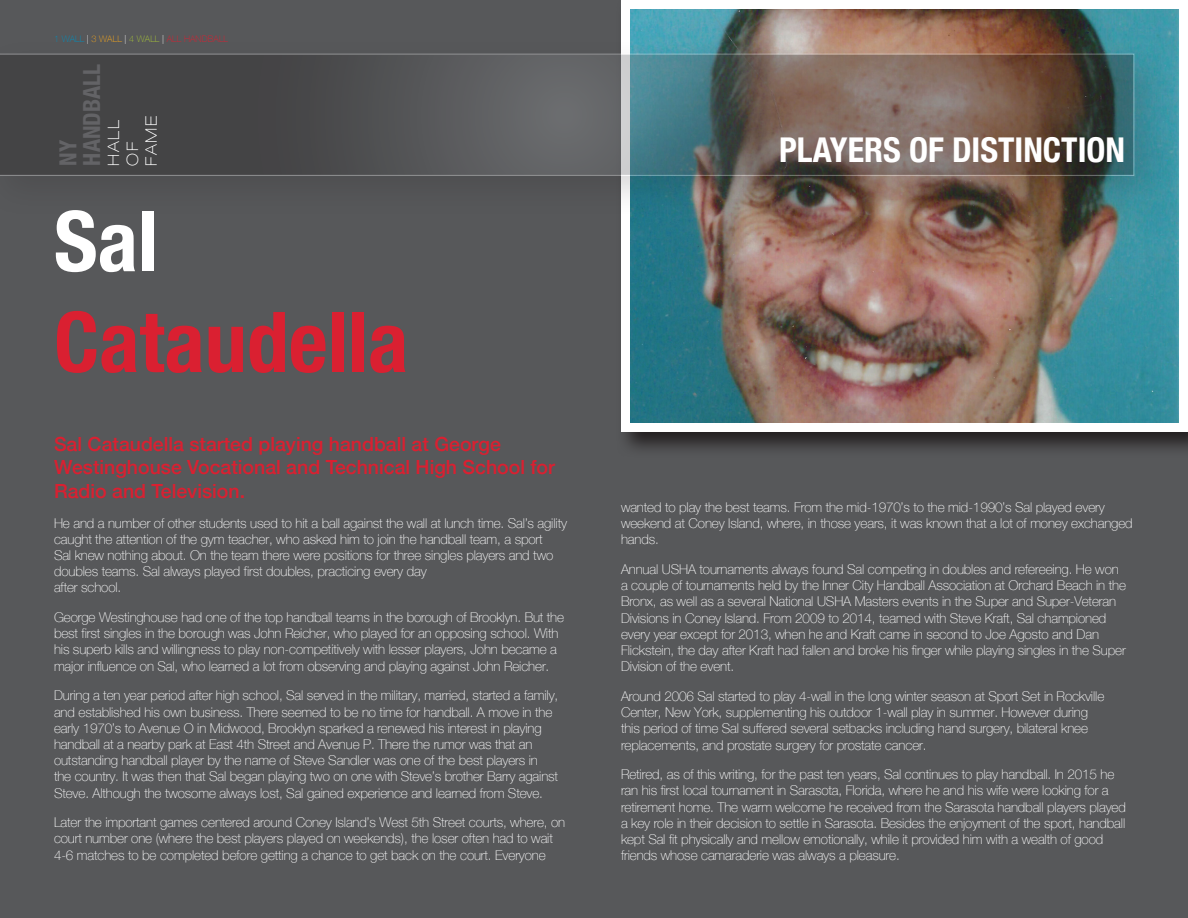
<style>
.page{position:relative;width:1188px;height:918px;background:#57585a}
.page>*{position:absolute;margin:0;border:0;box-sizing:border-box;transform-origin:0 0}
.t1{font:700 condensed 84px "Helvetica Neue";color:#da2031}
.t2{font:700 condensed 84px "Helvetica Neue";color:#fff}
.t3{font:700 condensed 34.2px "Helvetica Neue";color:#fff}
.t4{font:700 condensed 23.55px "Helvetica Neue";color:#636366}
.t5{font:500 19.5px/23.4px "Helvetica Neue";color:#da2031}
.t6{font:100 expanded 15.75px "Helvetica Neue LT";letter-spacing:.1em;color:#fff}
.t7{font:100 13.5px/16.2px "Helvetica Neue";letter-spacing:-.01em;color:#fff}
.t8{font:100 9px "Helvetica Neue LT";letter-spacing:.01em;color:#da2031}
.s1{color:#008fbe}
.s2{color:#fff}
.s3{color:#f9a91b}
.s4{color:#a9c638}
</style>
<div class="page">
<svg style="left:624px;top:432px;width:564px;height:18px"></svg>
<img style="left:631px;top:10px;width:547px;height:412px">
<div style="left:621px;top:0;width:567px;height:432px;border:9px solid #fff"></div>
<div style="left:0;top:37px;width:1178px;height:182px;background:#231f20;opacity:.5"></div>
<svg style="left:0;top:54px;width:1134px;height:121px"></svg>
<p class="t8" style="left:54px;top:33px;width:176px"><span class="s1">1 WALL</span> <span class="s2">|</span> <span class="s3">3 WALL</span> <span class="s2">|</span> <span class="s4">4 WALL</span> <span class="s2">|</span> ALL HANDBALL</p>
<p class="t4" style="left:72px;top:166px;width:103px;rotate:-90deg">HANDBALL</p>
<p class="t6" style="left:142px;top:166px;width:51px;rotate:-90deg">FAME</p>
<p class="t6" style="left:104px;top:166px;width:47px;rotate:-90deg">HALL</p>
<p class="t4" style="left:49px;top:166px;width:27px;rotate:-90deg">NY</p>
<p class="t6" style="left:123px;top:166px;width:25px;rotate:-90deg">OF</p>
<p class="t2" style="left:54px;top:172px;width:106px">Sal</p>
<p class="t1" style="left:54px;top:272px;width:356px">Cataudella</p>
<p class="t5" style="left:54px;top:431px;width:503px">Sal Cataudella started playing handball at George<br>Westinghouse Vocational and Technical High School for<br>Radio and Television.</p>
<p class="t7" style="left:54px;top:514px;width:515px">He and a number of other students used to hit a ball against the wall at lunch time. Sal’s agility caught the attention of the gym teacher, who asked him to join the handball team, a sport<br>Sal knew nothing about. On the team there were positions for three singles players and two doubles teams. Sal always played first doubles, practicing every day<br>after school.</p>
<p class="t7" style="left:54px;top:609px;width:512px">George Westinghouse had one of the top handball teams in the borough of Brooklyn. But the best first singles in the borough was John Reicher, who played for an opposing school. With his superb kills and willingness to play non-competitively with lesser players, John became a major influence on Sal, who learned a lot from observing and playing against John Reicher.</p>
<p class="t7" style="left:54px;top:687px;width:506px">During a ten year period after high school, Sal served in the military, married, started a family, and established his own business. There seemed to be no time for handball. A move in the early 1970’s to Avenue O in Midwood, Brooklyn sparked a renewed his interest in playing handball at a nearby park at East 4th Street and Avenue P. There the rumor was that an outstanding handball player by the name of Steve Sandler was one of the best players in the country. It was then that Sal began playing two on one with Steve’s brother Barry against Steve. Although the twosome always lost, Sal gained experience and learned from Steve.</p>
<p class="t7" style="left:54px;top:814px;width:513px">Later the important games centered around Coney Island’s West 5th Street courts, where, on court number one (where the best players played on weekends), the loser often had to wait<br>4-6 matches to be completed before getting a chance to get back on the court. Everyone</p>
<p class="t3" style="left:779px;top:121px;width:347px">PLAYERS OF DISTINCTION</p>
<p class="t7" style="left:621px;top:498px;width:513px">wanted to play the best teams. From the mid-1970’s to the mid-1990’s Sal played every weekend at Coney Island, where, in those years, it was known that a lot of money exchanged hands.</p>
<p class="t7" style="left:621px;top:561px;width:507px">Annual USHA tournaments always found Sal competing in doubles and refereeing. He won a couple of tournaments held by the Inner City Handball Association at Orchard Beach in the Bronx, as well as a several National USHA Masters events in the Super and Super-Veteran Divisions in Coney Island. From 2009 to 2014, teamed with Steve Kraft, Sal championed every year except for 2013, when he and Kraft came in second to Joe Agosto and Dan Flickstein, the day after Kraft had fallen and broke his finger while playing singles in the Super Division of the event.</p>
<p class="t7" style="left:621px;top:687px;width:485px">Around 2006 Sal started to play 4-wall in the long winter season at Sport Set in Rockville Center, New York, supplementing his outdoor 1-wall play in summer. However during this period of time Sal suffered several setbacks including hand surgery, bilateral knee replacements, and prostate surgery for prostate cancer.</p>
<p class="t7" style="left:621px;top:766px;width:506px">Retired, as of this writing, for the past ten years, Sal continues to play handball. In 2015 he ran his first local tournament in Sarasota, Florida, where he and his wife were looking for a retirement home. The warm welcome he received from the Sarasota handball players played a key role in their decision to settle in Sarasota. Besides the enjoyment of the sport, handball kept Sal fit physically and mellow emotionally, while it provided him with a wealth of good friends whose camaraderie was always a pleasure.</p>
</div>
